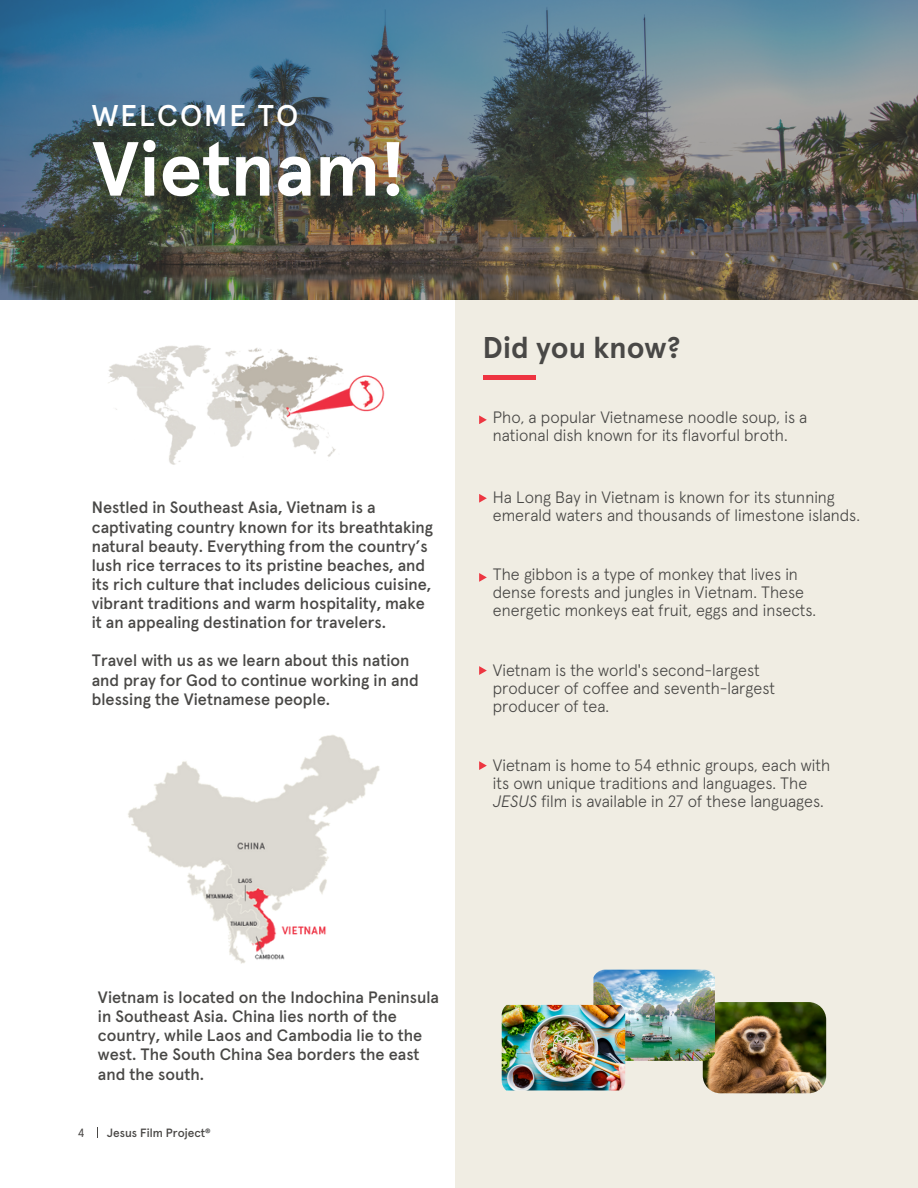
<style>
.page{position:relative;width:918px;height:1188px;background:#fff}
.page>*{position:absolute;margin:0;border:0;box-sizing:border-box;transform-origin:0 0}
.t1{font:700 76.5px "Apercu Pro";color:#fff}
.t2{font:700 30px "Apercu Pro";color:#494846}
.t3{font:500 30px "Apercu Pro";letter-spacing:.065em;color:#fff}
.t4{font:500 16.5px/19.2px "Apercu Pro";color:#494846}
.t5{font:300 16.5px/18px "Apercu Pro";color:#494846}
.t6{font:500 12px "Apercu Pro";color:#4a4846}
.t7{font:12px "Apercu Pro";color:#4a4846}
.t8{font:700 6.15px "Apercu Pro";color:#4d4d4d}
.s1{font-style:italic}
</style>
<div class="page">
<div style="left:455px;top:297px;width:463px;height:891px;background:#f0ede3"></div>
<img style="left:0;top:0;width:918px;height:299px">
<hr style="left:483px;top:375px;width:52px;height:4px;background:#ee3441">
<img style="left:703px;top:1002px;width:123px;height:91px;border-radius:18px">
<img style="left:593px;top:970px;width:122px;height:91px">
<img style="left:502px;top:1005px;width:123px;height:85px">
<img style="left:108px;top:345px;width:277px;height:120px">
<svg style="left:479px;top:415px;width:8px;height:9px"></svg>
<svg style="left:479px;top:494px;width:8px;height:9px"></svg>
<svg style="left:479px;top:573px;width:8px;height:9px"></svg>
<svg style="left:479px;top:666px;width:8px;height:9px"></svg>
<svg style="left:479px;top:761px;width:8px;height:9px"></svg>
<img style="left:128px;top:735px;width:252px;height:229px">
<p class="t3" style="left:92px;top:102px;width:208px">WELCOME TO</p>
<p class="t1" style="left:92px;top:135px;width:315px">Vietnam!</p>
<p class="t4" style="left:92px;top:499px;width:343px">Nestled in Southeast Asia, Vietnam is a captivating country known for its breathtaking natural beauty. Everything from the country’s lush rice terraces to its pristine beaches, and its rich culture that includes delicious cuisine, vibrant traditions and warm hospitality, make it an appealing destination for travelers.</p>
<p class="t4" style="left:92px;top:652px;width:328px">Travel with us as we learn about this nation and pray for God to continue working in and blessing the Vietnamese people.</p>
<p class="t2" style="left:483px;top:335px;width:199px">Did you know?</p>
<p class="t5" style="left:493px;top:409px;width:316px">Pho, a popular Vietnamese noodle soup, is a national dish known for its flavorful broth.</p>
<p class="t5" style="left:493px;top:489px;width:369px">Ha Long Bay in Vietnam is known for its stunning emerald waters and thousands of limestone islands.</p>
<p class="t5" style="left:493px;top:567px;width:325px">The gibbon is a type of monkey that lives in dense forests and jungles in Vietnam. These energetic monkeys eat fruit, eggs and insects.</p>
<p class="t5" style="left:493px;top:662px;width:284px">Vietnam is the world's second-largest producer of coffee and seventh-largest producer of tea.</p>
<p class="t5" style="left:493px;top:757px;width:339px">Vietnam is home to 54 ethnic groups, each with its own unique traditions and languages. The<br><span class="s1">JESUS</span> film is available in 27 of these languages.</p>
<p class="t4" style="left:98px;top:989px;width:343px">Vietnam is located on the Indochina Peninsula in Southeast Asia. China lies north of the country, while Laos and Cambodia lie to the west. The South China Sea borders the east and the south.</p>
<p class="t7" style="left:78px;top:1127px;width:8px">4</p>
<p class="t6" style="left:107px;top:1127px;width:100px">Jesus Film Project</p>
<p class="t8" style="left:205px;top:1128px;width:7px">®</p>
</div>
